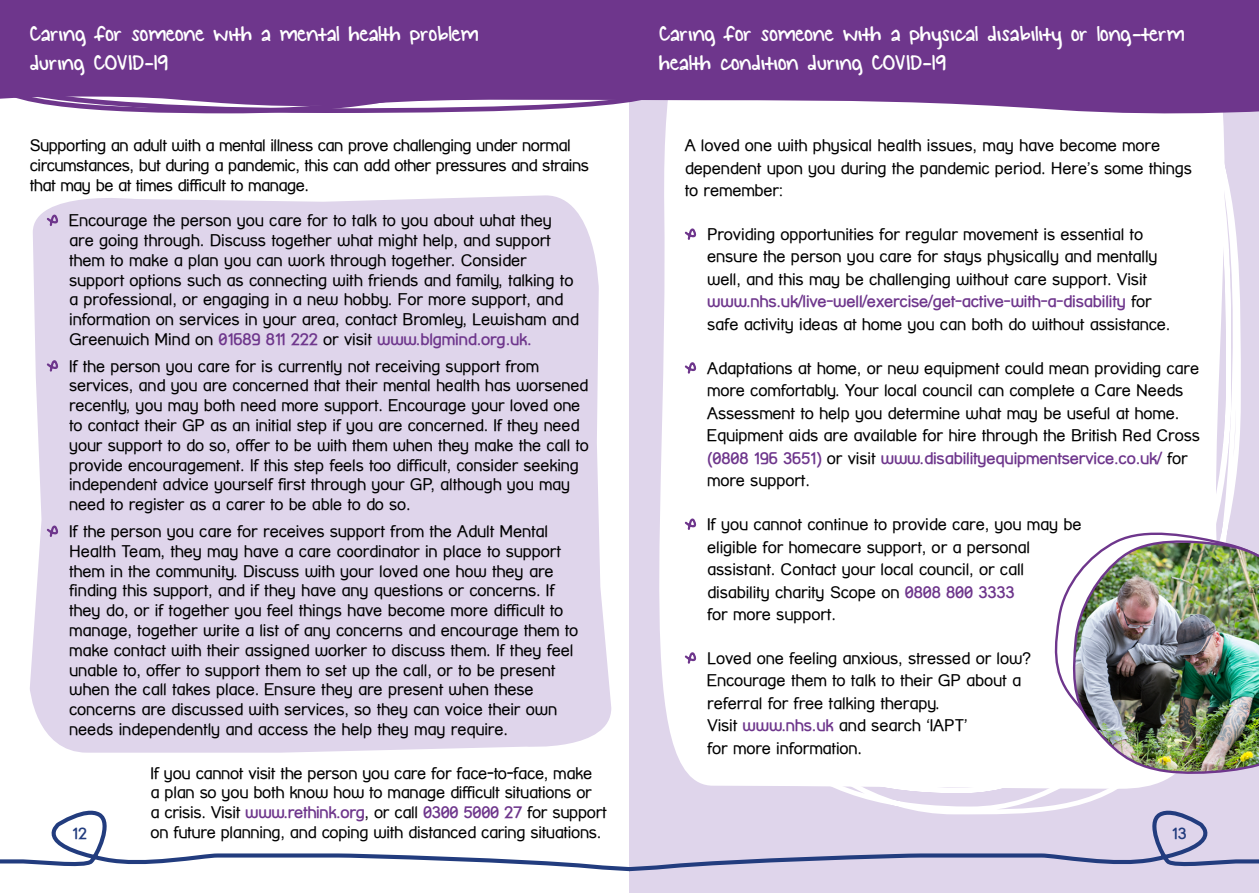
<style>
.page{position:relative;width:1259px;height:893px;background:#fff}
.page>*{position:absolute;margin:0;border:0;box-sizing:border-box;transform-origin:0 0}
.t1{font:24px/28.8px "KG Small Town Southern Girl";color:#fff}
.t2{font:16.5px/19.8px "Street Corner";letter-spacing:-.01em;color:#000}
.t3{font:16.5px/19.8px "Street Corner";letter-spacing:-.03em;color:#000}
.t4{font:700 15.9px "Street Corner";color:#223c7e}
.s1{font-weight:700;color:#6e368c}
</style>
<div class="page">
<div style="left:629px;top:0;width:630px;height:893px;background:#dfd5eb"></div>
<svg style="left:838px;top:789px;width:334px;height:22px"></svg>
<div style="left:659px;top:113px;width:582px;height:676px;background:#fff"></div>
<svg style="left:0;top:811px;width:1259px;height:61px"></svg>
<div style="left:0;top:0;width:1259px;height:113px;background:#6e368c"></div>
<div style="left:30px;top:195px;width:581px;height:558px;background:#dfd5eb"></div>
<svg style="left:45px;top:212px;width:13px;height:16px"></svg>
<svg style="left:45px;top:358px;width:13px;height:15px"></svg>
<svg style="left:45px;top:523px;width:13px;height:15px"></svg>
<svg style="left:683px;top:226px;width:13px;height:15px"></svg>
<svg style="left:683px;top:360px;width:13px;height:15px"></svg>
<svg style="left:683px;top:516px;width:13px;height:15px"></svg>
<svg style="left:683px;top:650px;width:13px;height:15px"></svg>
<svg style="left:1054px;top:533px;width:187px;height:236px;background:#f2eef5"></svg>
<img style="left:1068px;top:534px;width:191px;height:240px">
<h1 class="t1" style="left:30px;top:21px;width:450px">Caring for someone with a mental health problem during COVID-19</h1>
<h1 class="t1" style="left:659px;top:21px;width:527px">Caring for someone with a physical disability or long-term health condition during COVID-19</h1>
<p class="t3" style="left:30px;top:136px;width:561px">Supporting an adult with a mental illness can prove challenging under normal circumstances, but during a pandemic, this can add other pressures and strains that may be at times difficult to manage.</p>
<p class="t2" style="left:69px;top:210px;width:511px">Encourage the person you care for to talk to you about what they are going through. Discuss together what might help, and support them to make a plan you can work through together. Consider support options such as connecting with friends and family, talking to a professional, or engaging in a new hobby. For more support, and information on services in your area, contact Bromley, Lewisham and Greenwich Mind on <span class="s1">01689 811 222</span> or visit <span class="s1">www.blgmind.org.uk.</span></p>
<p class="t2" style="left:69px;top:356px;width:521px">If the person you care for is currently not receiving support from services, and you are concerned that their mental health has worsened recently, you may both need more support. Encourage your loved one to contact their GP as an initial step if you are concerned. If they need your support to do so, offer to be with them when they make the call to provide encouragement. If this step feels too difficult, consider seeking independent advice yourself first through your GP, although you may need to register as a carer to be able to do so.</p>
<p class="t2" style="left:69px;top:521px;width:511px">If the person you care for receives support from the Adult Mental Health Team, they may have a care coordinator in place to support them in the community. Discuss with your loved one how they are finding this support, and if they have any questions or concerns. If they do, or if together you feel things have become more difficult to manage, together write a list of any concerns and encourage them to make contact with their assigned worker to discuss them. If they feel unable to, offer to support them to set up the call, or to be present when the call takes place. Ensure they are present when these concerns are discussed with services, so they can voice their own needs independently and access the help they may require.</p>
<p class="t2" style="left:685px;top:134px;width:509px;line-height:22.5px">A loved one with physical health issues, may have become more dependent upon you during the pandemic period. Here’s some things to remember:</p>
<p class="t2" style="left:707px;top:223px;width:465px;line-height:22.5px">Providing opportunities for regular movement is essential to ensure the person you care for stays physically and mentally well, and this may be challenging without care support. Visit <span class="s1">www.nhs.uk/live-well/exercise/get-active-with-a-disability</span> for safe activity ideas at home you can both do without assistance.</p>
<p class="t2" style="left:707px;top:357px;width:494px;line-height:22.5px">Adaptations at home, or new equipment could mean providing care more comfortably. Your local council can complete a Care Needs Assessment to help you determine what may be useful at home.<br>Equipment aids are available for hire through the British Red Cross <span class="s1">(0808 196 3651)</span> or visit <span class="s1">www.disabilityequipmentservice.co.uk/</span> for more support.</p>
<p class="t2" style="left:707px;top:513px;width:376px;line-height:22.5px">If you cannot continue to provide care, you may be eligible for homecare support, or a personal assistant. Contact your local council, or call disability charity Scope on <span class="s1">0808 800 3333<br></span>for more support.</p>
<p class="t2" style="left:707px;top:647px;width:326px;line-height:22.5px">Loved one feeling anxious, stressed or low?<br>Encourage them to talk to their GP about a referral for free talking therapy.<br>Visit <span class="s1">www.nhs.uk</span> and search ‘IAPT’<br>for more information.</p>
<p class="t2" style="left:151px;top:763px;width:457px">If you cannot visit the person you care for face-to-face, make<br>a plan so you both know how to manage difficult situations or<br>a crisis. Visit <span class="s1">www.rethink.org</span>, or call <span class="s1">0300 5000 27</span> for support on future planning, and coping with distanced caring situations.</p>
<p class="t4" style="left:72px;top:824px;width:16px">12</p>
<p class="t4" style="left:1171px;top:824px;width:16px">13</p>
</div>
